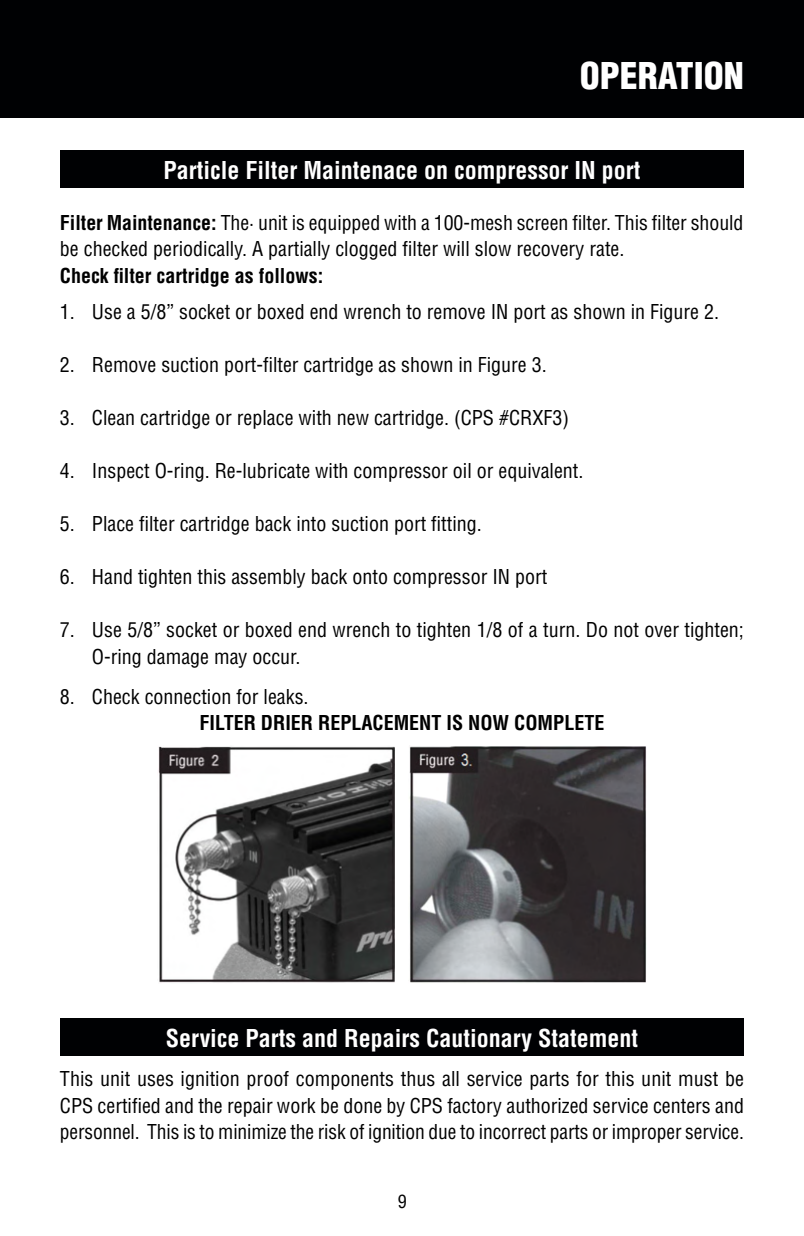
<style>
.page{position:relative;width:804px;height:1236px;background:#fff}
.page>*{position:absolute;margin:0;border:0;box-sizing:border-box;transform-origin:0 0}
.t1{font:900 condensed 36px "Helvetica";color:#fff}
.t2{font:700 condensed 24px "Helvetica";color:#fff}
.t3{font:condensed 20px/26.4px "Helvetica";color:#000}
.t4{font:700 condensed 20px "Helvetica";color:#000}
.t5{font:condensed 18px "Helvetica";color:#000}
.s1{font-weight:700}
</style>
<div class="page">
<div style="left:0;top:0;width:804px;height:118px;background:#000103"></div>
<div style="left:60px;top:1018px;width:684px;height:38px;background:#000103"></div>
<div style="left:60px;top:150px;width:684px;height:38px;background:#000103"></div>
<img style="left:158px;top:746px;width:236px;height:237px">
<img style="left:409px;top:746px;width:237px;height:237px">
<p class="t1" style="left:580px;top:53px;width:166px">OPERATION</p>
<p class="t2" style="left:163px;top:155px;width:479px">Particle Filter Maintenace on compressor IN port</p>
<p class="t3" style="left:60px;top:209px;width:685px"><span class="s1">Filter Maintenance:</span> The· unit is equipped with a 100-mesh screen filter. This filter should be checked periodically. A partially clogged filter will slow recovery rate.</p>
<p class="t4" style="left:60px;top:263px;width:265px">Check filter cartridge as follows:</p>
<p class="t3" style="left:60px;top:299px;width:661px">1. Use a 5/8” socket or boxed end wrench to remove IN port as shown in Figure 2.</p>
<p class="t3" style="left:60px;top:352px;width:488px">2. Remove suction port-filter cartridge as shown in Figure 3.</p>
<p class="t3" style="left:60px;top:405px;width:511px">3. Clean cartridge or replace with new cartridge. (CPS #CRXF3)</p>
<p class="t3" style="left:60px;top:458px;width:525px">4. Inspect O-ring. Re-lubricate with compressor oil or equivalent.</p>
<p class="t3" style="left:60px;top:511px;width:423px">5. Place filter cartridge back into suction port fitting.</p>
<p class="t3" style="left:60px;top:564px;width:489px">6. Hand tighten this assembly back onto compressor IN port</p>
<p class="t3" style="left:92px;top:617px;width:654px;text-indent:-32px">7. Use 5/8” socket or boxed end wrench to tighten 1/8 of a turn. Do not over tighten;<br>O-ring damage may occur.</p>
<p class="t3" style="left:60px;top:683px;width:250px">8. Check connection for leaks.</p>
<p class="t4" style="left:200px;top:710px;width:406px">FILTER DRIER REPLACEMENT IS NOW COMPLETE</p>
<p class="t2" style="left:166px;top:1023px;width:474px">Service Parts and Repairs Cautionary Statement</p>
<p class="t3" style="left:60px;top:1066px;width:686px;text-align:justify">This unit uses ignition proof components thus all service parts for this unit must be CPS certified and the repair work be done by CPS factory authorized service centers and personnel. This is to minimize the risk of ignition due to incorrect parts or improper service.</p>
<p class="t5" style="left:398px;top:1190px;width:10px">9</p>
</div>
